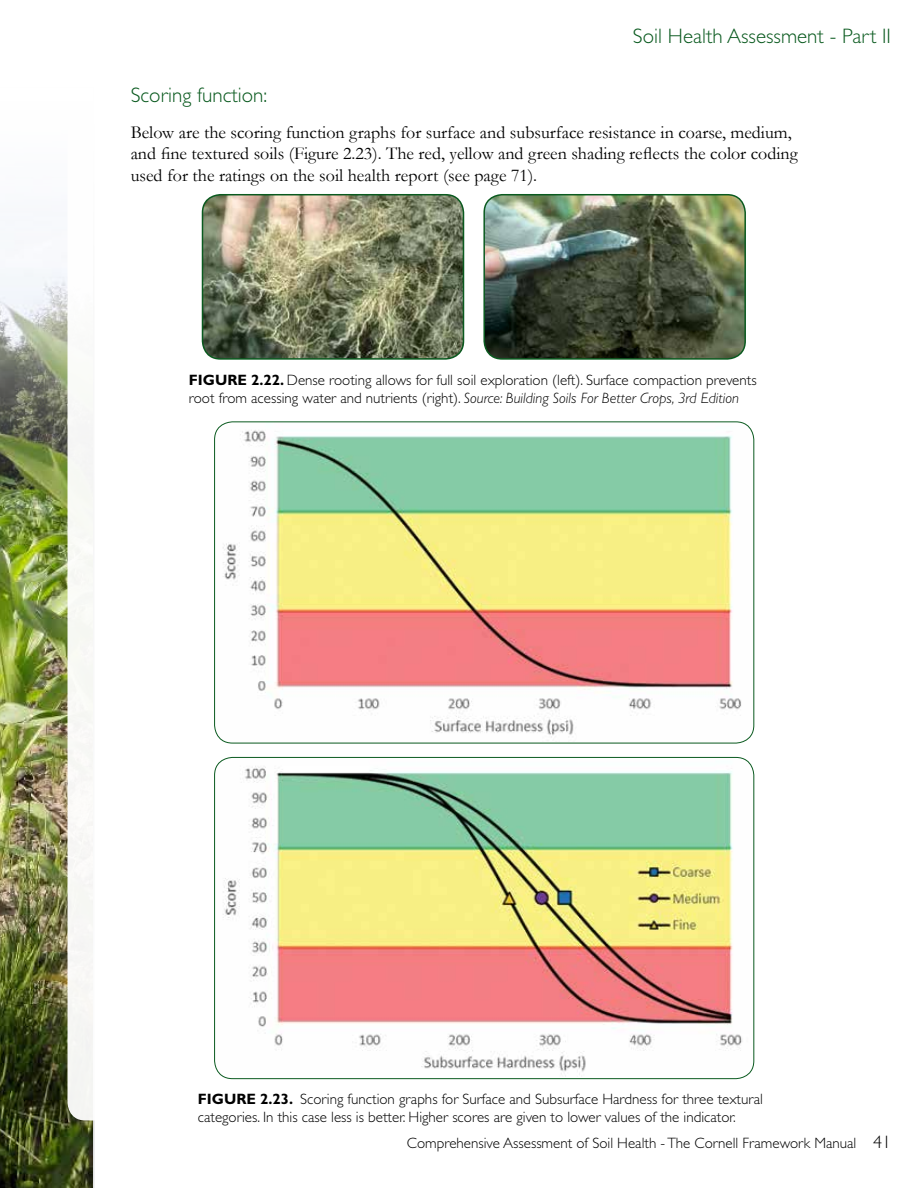
<style>
.page{position:relative;width:918px;height:1188px;background:#fff}
.page>*{position:absolute;margin:0;border:0;box-sizing:border-box;transform-origin:0 0}
.t1{font:300 21px "Gill Sans";color:#0a5a1f}
.t2{font:18px/21.6px "Garamond";color:#000}
.t3{font:300 15px/18px "Gill Sans";color:#000}
.s1{font-weight:700}
.s2{font-style:italic}
.s3{font-size:18px}
</style>
<div class="page">
<img style="left:0;top:269px;width:94px;height:919px">
<div style="left:68px;top:81px;width:270px;height:1039px;background:#fff;border-radius:18px"></div>
<img style="left:215px;top:757px;width:539px;height:322px">
<img style="left:215px;top:422px;width:539px;height:321px">
<img style="left:484px;top:195px;width:261px;height:162px">
<div style="left:483px;top:194px;width:263px;height:166px;border:2px solid #0a5a1f;border-radius:18px"></div>
<img style="left:202px;top:195px;width:262px;height:164px">
<div style="left:202px;top:194px;width:262px;height:166px;border:2px solid #0a5a1f;border-radius:18px"></div>
<h1 class="t1" style="left:633px;top:24px;width:260px">Soil Health Assessment - Part II</h1>
<h1 class="t1" style="left:131px;top:84px;width:138px">Scoring function:</h1>
<p class="t2" style="left:131px;top:121px;width:669px">Below are the scoring function graphs for surface and subsurface resistance in coarse, medium, and fine textured soils (Figure 2.23). The red, yellow and green shading reflects the color coding used for the ratings on the soil health report (see page 71).</p>
<p class="t3" style="left:189px;top:372px;width:569px"><span class="s1">FIGURE 2.22.</span> Dense rooting allows for full soil exploration (left). Surface compaction prevents root from acessing water and nutrients (right). <span class="s2">Source: Building Soils For Better Crops, 3rd Edition</span></p>
<p class="t3" style="left:198px;top:1090px;width:567px"><span class="s1">FIGURE 2.23.</span> Scoring function graphs for Surface and Subsurface Hardness for three textural categories. In this case less is better. Higher scores are given to lower values of the indicator.</p>
<p class="t3" style="left:407px;top:1134px;width:486px">Comprehensive Assessment of Soil Health - The Cornell Framework Manual <span class="s3">41</span></p>
</div>
